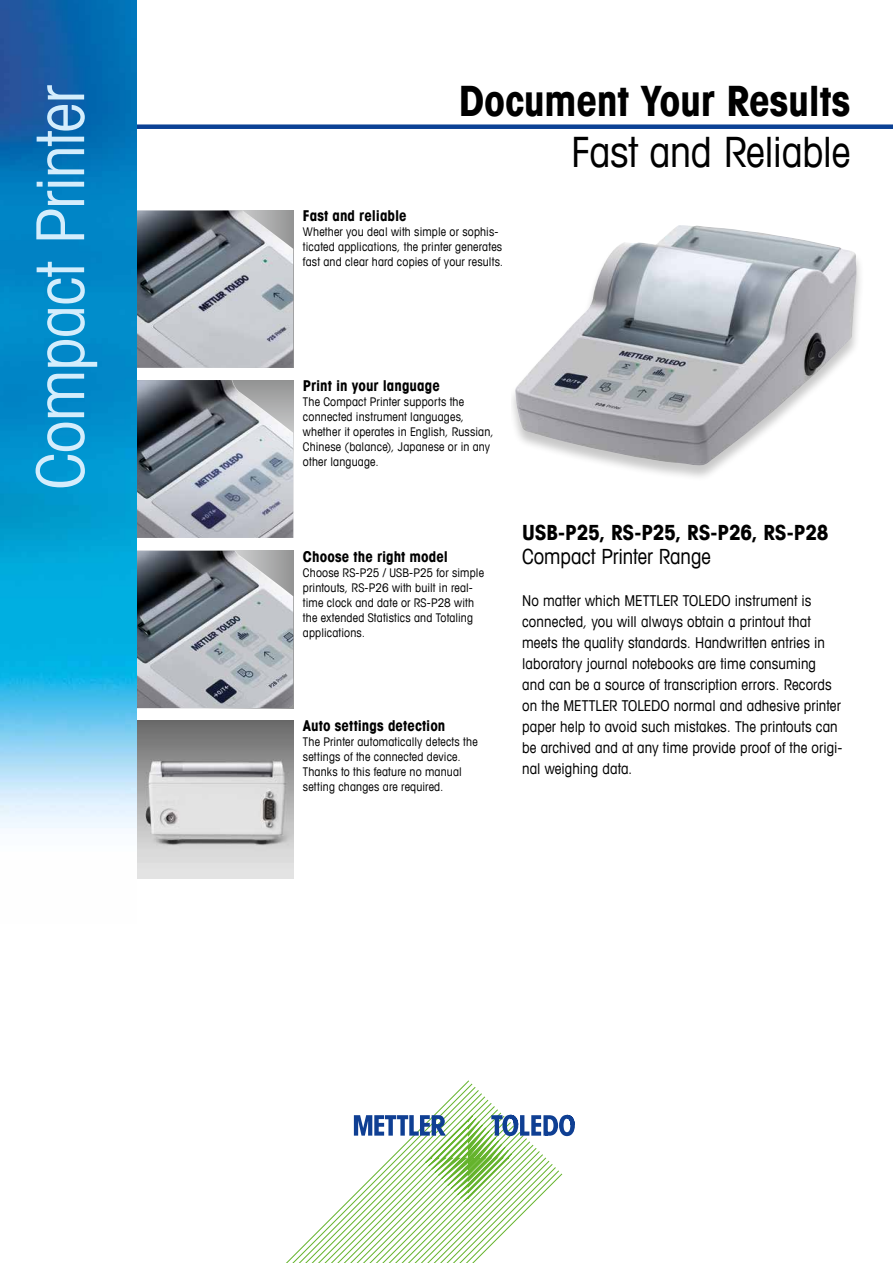
<style>
.page{position:relative;width:893px;height:1263px;background:#fff}
.page>*{position:absolute;margin:0;border:0;box-sizing:border-box;transform-origin:0 0}
.t1{font:condensed 66px "Avant Garde Com";letter-spacing:-.015em;color:#d4edfc}
.t2{font:700 condensed 42px "Avant Garde Com";letter-spacing:-.01em;color:#000}
.t3{font:condensed 42px "Avant Garde Com";letter-spacing:-.01em;color:#000}
.t4{font:700 condensed 21px "Avant Garde Com";letter-spacing:-.01em;color:#000}
.t5{font:condensed 21px "Avant Garde Com";letter-spacing:-.005em;color:#000}
.t6{font:condensed 15px/21px "Avant Garde Com";letter-spacing:.005em;color:#000}
.t7{font:700 condensed 15px "Avant Garde Com";letter-spacing:.005em;color:#000}
.t8{font:condensed 12px/15px "Avant Garde Com";letter-spacing:.015em;color:#000}
</style>
<div class="page">
<img style="left:136px;top:720px;width:157px;height:158px">
<img style="left:136px;top:380px;width:157px;height:158px">
<img style="left:136px;top:551px;width:157px;height:157px">
<img style="left:136px;top:210px;width:157px;height:158px">
<div style="left:111px;top:124px;width:782px;height:5px;background:#0b4195"></div>
<img style="left:0;top:0;width:136px;height:828px">
<svg style="left:286px;top:1080px;width:249px;height:183px"></svg>
<svg style="left:354px;top:1115px;width:221px;height:87px"></svg>
<div style="left:512px;top:225px;width:352px;height:257px;background:#000;opacity:.22"></div>
<img style="left:515px;top:225px;width:341px;height:240px">
<h1 class="t1" style="left:20px;top:489px;width:406px;rotate:-90deg">Compact Printer</h1>
<h2 class="t2" style="left:459px;top:74px;width:393px">Document Your Results</h2>
<h2 class="t3" style="left:571px;top:126px;width:281px">Fast and Reliable</h2>
<p class="t7" style="left:303px;top:206px;width:105px">Fast and reliable</p>
<p class="t8" style="left:303px;top:224px;width:202px">Whether you deal with simple or sophis&shy;ticated applications, the printer generates fast and clear hard copies of your results.</p>
<p class="t7" style="left:303px;top:376px;width:138px">Print in your language</p>
<p class="t8" style="left:303px;top:394px;width:192px">The Compact Printer supports the connected instrument languages, whether it operates in English, Russian,<br>Chinese (balance), Japanese or in any other language.</p>
<p class="t7" style="left:303px;top:547px;width:147px">Choose the right model</p>
<p class="t8" style="left:303px;top:565px;width:183px">Choose RS-P25 / USB-P25 for simple printouts, RS-P26 with built in real&shy;time clock and date or RS-P28 with the extended Statistics and Totaling applications.</p>
<p class="t7" style="left:303px;top:716px;width:144px">Auto settings detection</p>
<p class="t8" style="left:303px;top:734px;width:176px">The Printer automatically detects the settings of the connected device.<br>Thanks to this feature no manual setting changes are required.</p>
<h3 class="t4" style="left:522px;top:519px;width:308px">USB-P25, RS-P25, RS-P26, RS-P28</h3>
<h3 class="t5" style="left:522px;top:544px;width:190px">Compact Printer Range</h3>
<p class="t6" style="left:522px;top:590px;width:322px">No matter which METTLER TOLEDO instrument is connected, you will always obtain a printout that meets the quality standards. Handwritten entries in laboratory journal notebooks are time consuming<br>and can be a source of transcription errors. Records on the METTLER TOLEDO normal and adhesive printer paper help to avoid such mistakes. The printouts can be archived and at any time provide proof of the origi&shy;nal weighing data.</p>
</div>
